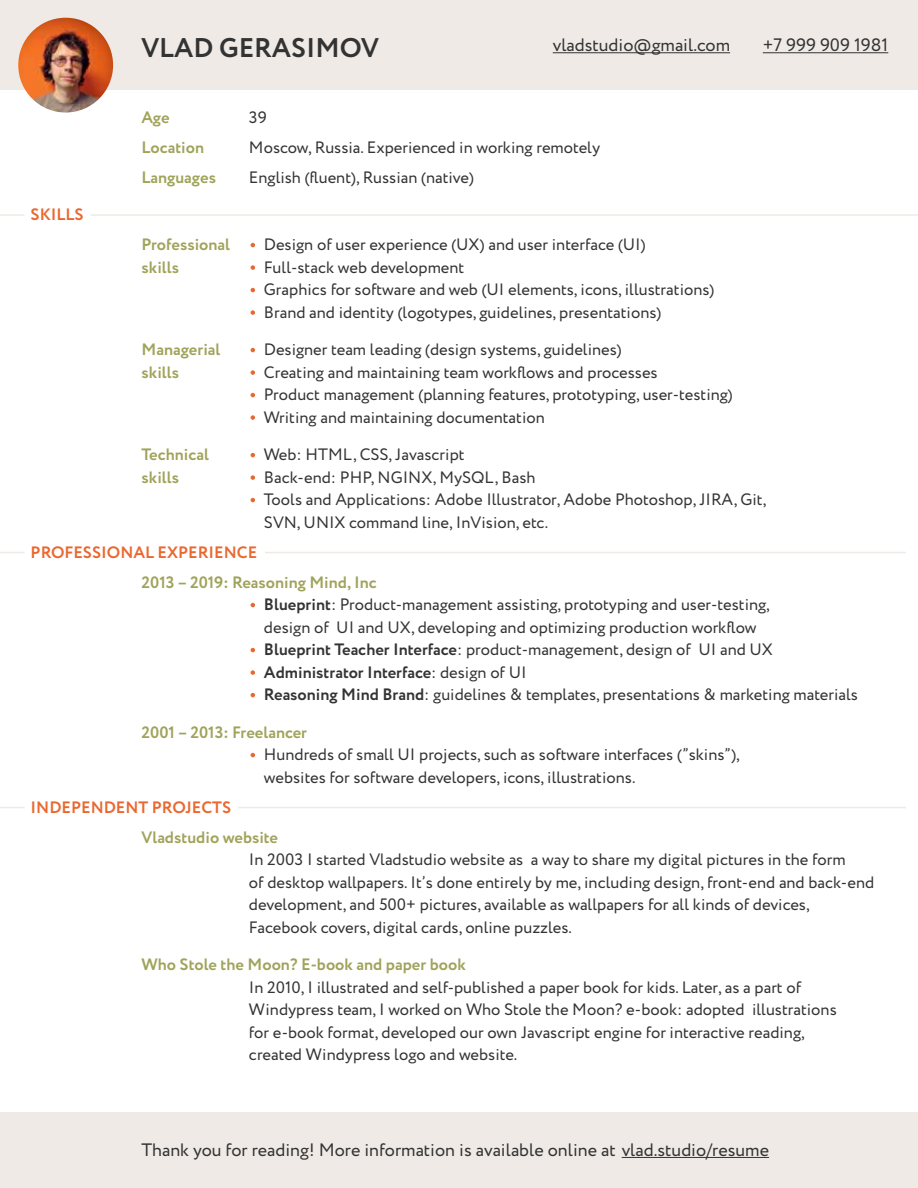
<style>
.page{position:relative;width:918px;height:1188px;background:#fff}
.page>*{position:absolute;margin:0;border:0;box-sizing:border-box;transform-origin:0 0}
.t1{font:700 27px "Circe";color:#333}
.t2{font:18px "Circe";color:#333}
.t3{font:16.5px/22.5px "Circe";color:#333}
.t4{font:700 16.5px/22.5px "Circe";color:#a0a35a}
.t5{font:700 16.5px "Circe";color:#ea682f}
.s1{font-weight:700}
</style>
<div class="page">
<div style="left:0;top:1113px;width:918px;height:75px;background:#efeae5"></div>
<div style="left:0;top:0;width:918px;height:89px;background:#efeae5"></div>
<hr style="left:622px;top:1157px;width:147px;height:1px;background:#333">
<hr style="left:553px;top:52px;width:177px;height:1px;background:#333">
<hr style="left:763px;top:52px;width:125px;height:1px;background:#333">
<img style="left:18px;top:18px;width:95px;height:95px;border-radius:47px">
<hr style="left:91px;top:214px;width:827px;height:2px;background:#efeae5">
<hr style="left:0;top:214px;width:25px;height:2px;background:#efeae5">
<hr style="left:265px;top:552px;width:641px;height:1px;background:#efeae5">
<svg style="left:0;top:552px;width:25px;height:1px"></svg>
<hr style="left:238px;top:807px;width:668px;height:1px;background:#efeae5">
<svg style="left:0;top:807px;width:25px;height:1px"></svg>
<svg style="left:251px;top:243px;width:4px;height:4px"></svg>
<svg style="left:251px;top:265px;width:4px;height:5px"></svg>
<svg style="left:251px;top:288px;width:4px;height:4px"></svg>
<svg style="left:251px;top:310px;width:4px;height:5px"></svg>
<svg style="left:251px;top:348px;width:4px;height:4px"></svg>
<svg style="left:251px;top:370px;width:4px;height:5px"></svg>
<svg style="left:251px;top:393px;width:4px;height:4px"></svg>
<svg style="left:251px;top:415px;width:4px;height:5px"></svg>
<svg style="left:251px;top:453px;width:4px;height:4px"></svg>
<svg style="left:251px;top:475px;width:4px;height:5px"></svg>
<svg style="left:251px;top:498px;width:4px;height:4px"></svg>
<svg style="left:251px;top:603px;width:4px;height:4px"></svg>
<svg style="left:251px;top:753px;width:4px;height:4px"></svg>
<svg style="left:251px;top:648px;width:4px;height:4px"></svg>
<svg style="left:251px;top:670px;width:4px;height:5px"></svg>
<svg style="left:251px;top:693px;width:4px;height:4px"></svg>
<h1 class="t1" style="left:142px;top:30px;width:239px">VLAD GERASIMOV</h1>
<p class="t2" style="left:553px;top:33px;width:179px">vladstudio@gmail.com</p>
<p class="t2" style="left:763px;top:33px;width:127px">+7 999 909 1981</p>
<p class="t5" style="left:31px;top:203px;width:55px">SKILLS</p>
<p class="t4" style="left:142px;top:103px;width:76px;line-height:30px">Age<br>Location<br>Languages</p>
<p class="t3" style="left:249px;top:103px;width:353px;line-height:30px">39<br>Moscow, Russia. Experienced in working remotely<br>English (fluent), Russian (native)</p>
<p class="t4" style="left:142px;top:234px;width:90px">Professional skills</p>
<p class="t3" style="left:264px;top:234px;width:452px">Design of user experience (UX) and user interface (UI)<br>Full-stack web development<br>Graphics for software and web (UI elements, icons, illustrations)<br>Brand and identity (logotypes, guidelines, presentations)</p>
<p class="t4" style="left:142px;top:339px;width:80px">Managerial skills</p>
<p class="t3" style="left:264px;top:339px;width:470px">Designer team leading (design systems, guidelines)<br>Creating and maintaining team workflows and processes<br>Product management (planning features, prototyping, user-testing)<br>Writing and maintaining documentation</p>
<p class="t4" style="left:142px;top:444px;width:69px">Technical skills</p>
<p class="t3" style="left:264px;top:444px;width:504px">Web: HTML, CSS, Javascript<br>Back-end: PHP, NGINX, MySQL, Bash<br>Tools and Applications: Adobe Illustrator, Adobe Photoshop, JIRA, Git, SVN, UNIX command line, InVision, etc.</p>
<p class="t5" style="left:31px;top:541px;width:228px">PROFESSIONAL EXPERIENCE</p>
<p class="t4" style="left:142px;top:572px;width:237px">2013 – 2019: Reasoning Mind, Inc</p>
<p class="t3" style="left:264px;top:594px;width:596px"><span class="s1">Blueprint</span>: Product-management assisting, prototyping and user-testing,<br>design of UI and UX, developing and optimizing production workflow<br><span class="s1">Blueprint Teacher Interface</span>: product-management, design of UI and UX <span class="s1">Administrator Interface</span>: design of UI<br><span class="s1">Reasoning Mind Brand</span>: guidelines &amp; templates, presentations &amp; marketing materials</p>
<p class="t4" style="left:142px;top:722px;width:167px">2001 – 2013: Freelancer</p>
<p class="t5" style="left:31px;top:796px;width:202px">INDEPENDENT PROJECTS</p>
<p class="t3" style="left:264px;top:744px;width:477px">Hundreds of small UI projects, such as software interfaces (”skins”), websites for software developers, icons, illustrations.</p>
<p class="t4" style="left:142px;top:827px;width:138px">Vladstudio website</p>
<p class="t3" style="left:249px;top:849px;width:627px">In 2003 I started Vladstudio website as a way to share my digital pictures in the form<br>of desktop wallpapers. It’s done entirely by me, including design, front-end and back-end development, and 500+ pictures, available as wallpapers for all kinds of devices, Facebook covers, digital cards, online puzzles.</p>
<p class="t4" style="left:142px;top:954px;width:326px">Who Stole the Moon? E-book and paper book</p>
<p class="t3" style="left:249px;top:976px;width:589px">In 2010, I illustrated and self-published a paper book for kids. Later, as a part of Windypress team, I worked on Who Stole the Moon? e-book: adopted illustrations for e-book format, developed our own Javascript engine for interactive reading, created Windypress logo and website.</p>
<p class="t2" style="left:142px;top:1138px;width:629px">Thank you for reading! More information is available online at vlad.studio/resume</p>
</div>
